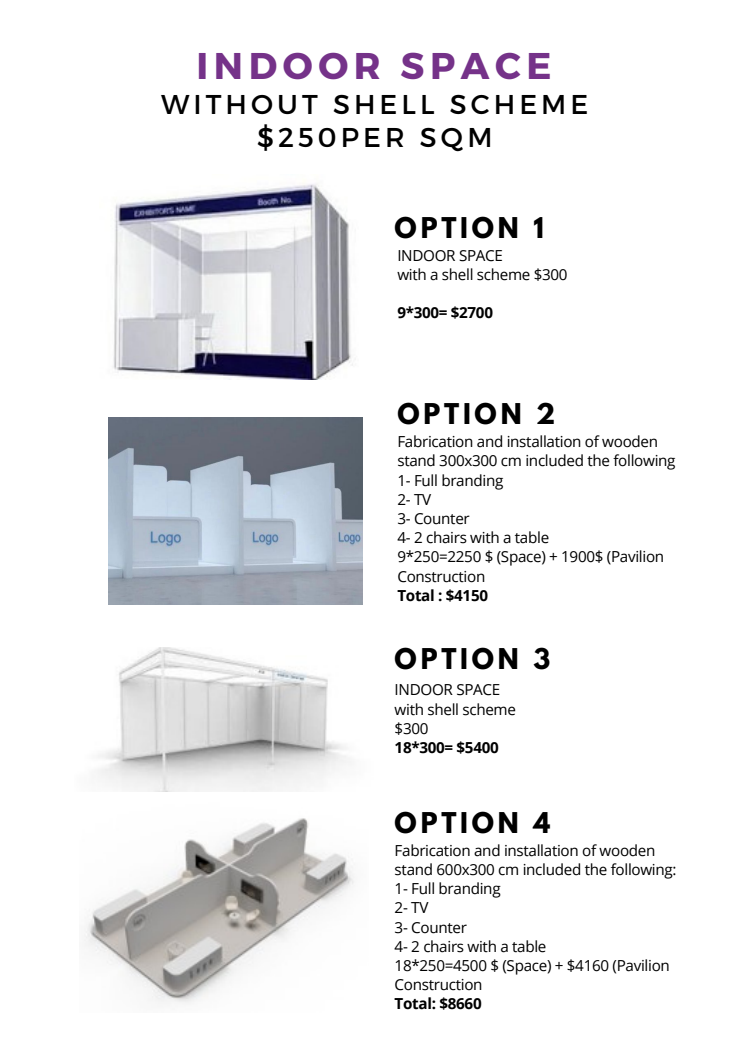
<style>
.page{position:relative;width:748px;height:1053px;background:#fff}
.page>*{position:absolute;margin:0;border:0;box-sizing:border-box;transform-origin:0 0}
.t1{font:700 37.2px "Montserrat";letter-spacing:.15em;color:#753289}
.t2{font:27.2px "Montserrat";letter-spacing:.15em;color:#000}
.t3{font:700 25.36px "League Spartan";letter-spacing:.15em;color:#000}
.t4{font:15.2px/19.2px "Open Sans";letter-spacing:-.02em;color:#000}
.t5{font:700 15.2px "Open Sans";letter-spacing:-.02em;color:#000}
</style>
<div class="page">
<img style="left:113px;top:184px;width:240px;height:195px">
<img style="left:109px;top:417px;width:254px;height:187px">
<img style="left:98px;top:647px;width:253px;height:144px">
<img style="left:84px;top:818px;width:270px;height:185px">
<p class="t1" style="left:197px;top:42px;width:356px">INDOOR SPACE</p>
<p class="t2" style="left:161px;top:87px;width:428px">WITHOUT SHELL SCHEME</p>
<p class="t2" style="left:257px;top:119px;width:237px">$250PER SQM</p>
<p class="t3" style="left:395px;top:215px;width:151px">OPTION 1</p>
<p class="t4" style="left:397px;top:245px;width:107px">INDOOR SPACE</p>
<p class="t4" style="left:397px;top:264px;width:172px">with a shell scheme $300</p>
<p class="t5" style="left:397px;top:302px;width:97px">9*300= $2700</p>
<p class="t3" style="left:397px;top:401px;width:159px">OPTION 2</p>
<p class="t4" style="left:397px;top:431px;width:280px">Fabrication and installation of wooden stand 300x300 cm included the following</p>
<p class="t4" style="left:397px;top:470px;width:108px">1- Full branding</p>
<p class="t4" style="left:397px;top:489px;width:35px">2- TV</p>
<p class="t4" style="left:397px;top:508px;width:74px">3- Counter</p>
<p class="t4" style="left:397px;top:527px;width:153px">4- 2 chairs with a table</p>
<p class="t4" style="left:397px;top:547px;width:268px">9*250=2250 $ (Space) + 1900$ (Pavilion<br>Construction</p>
<p class="t5" style="left:397px;top:584px;width:92px">Total : $4150</p>
<p class="t3" style="left:395px;top:646px;width:157px">OPTION 3</p>
<p class="t4" style="left:395px;top:680px;width:107px">INDOOR SPACE</p>
<p class="t4" style="left:395px;top:699px;width:123px">with shell scheme</p>
<p class="t4" style="left:395px;top:718px;width:35px">$300</p>
<p class="t5" style="left:395px;top:737px;width:106px">18*300= $5400</p>
<p class="t3" style="left:395px;top:810px;width:157px">OPTION 4</p>
<p class="t4" style="left:395px;top:840px;width:283px">Fabrication and installation of wooden stand 600x300 cm included the following:</p>
<p class="t4" style="left:395px;top:878px;width:108px">1- Full branding</p>
<p class="t4" style="left:395px;top:898px;width:35px">2- TV</p>
<p class="t4" style="left:395px;top:917px;width:74px">3- Counter</p>
<p class="t4" style="left:395px;top:936px;width:153px">4- 2 chairs with a table</p>
<p class="t4" style="left:395px;top:955px;width:277px">18*250=4500 $ (Space) + $4160 (Pavilion<br>Construction</p>
<p class="t5" style="left:395px;top:993px;width:89px">Total: $8660</p>
</div>
